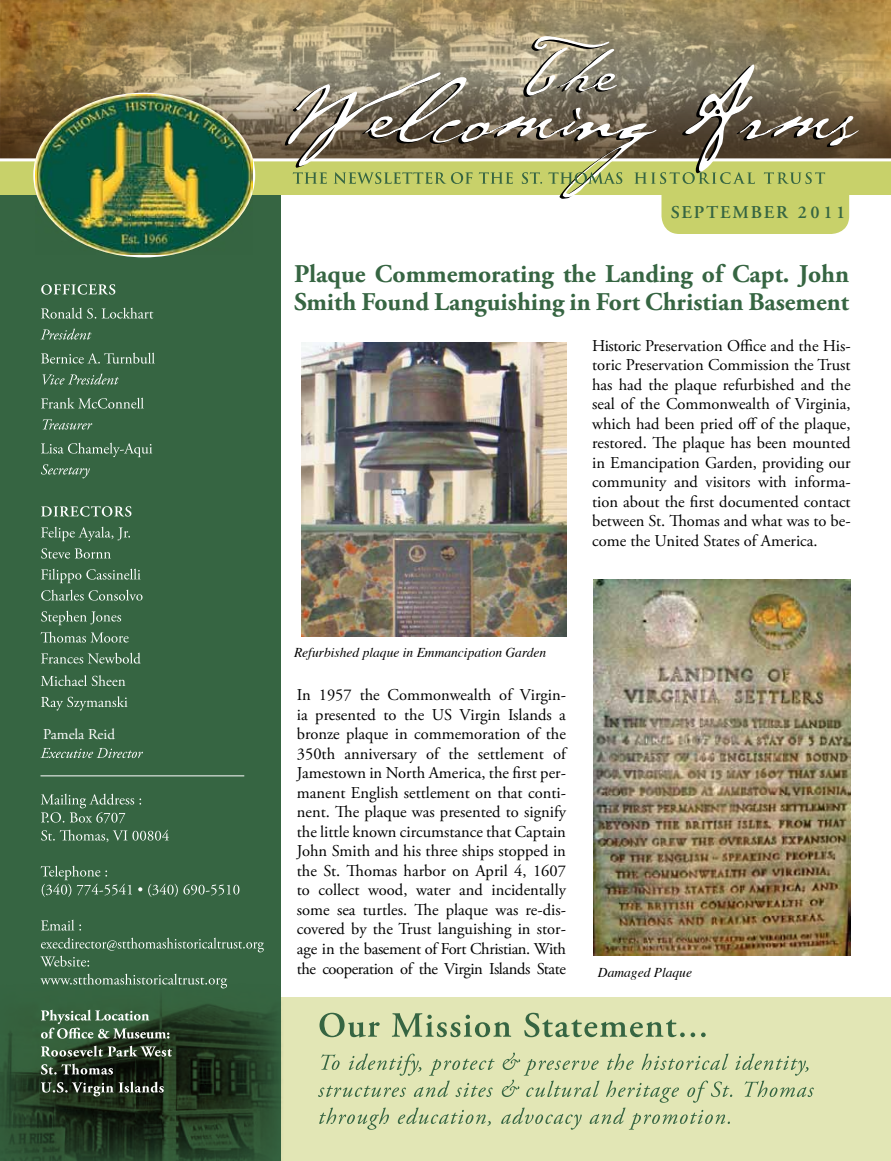
<style>
.page{position:relative;width:891px;height:1161px;background:#fff}
.page>*{position:absolute;margin:0;border:0;box-sizing:border-box;transform-origin:0 0}
.t1{font:700 25.5px/28.5px "Adobe Garamond Pro";color:#366542}
.t2{font:600 18px "Adobe Garamond Pro";letter-spacing:.1em;color:#366542}
.t3{font:16.5px/19.5px "Adobe Garamond Pro";letter-spacing:-.025em;color:#000;text-align:justify}
.t4{font:15px "Adobe Garamond Pro";color:#fff}
.t5{font:italic 13.5px "Times";color:#000}
</style>
<div class="page">
<div style="left:279px;top:998px;width:612px;height:163px;background:#e2e6b5"></div>
<img style="left:0;top:0;width:891px;height:158px">
<div style="left:662px;top:164px;width:187px;height:70px;background:#c8d16a;border-radius:18px"></div>
<div style="left:0;top:189px;width:280px;height:972px;background:#366542"></div>
<div style="left:0;top:161px;width:891px;height:34px;background:#c8d16a"></div>
<img style="left:35px;top:95px;width:218px;height:160px">
<svg style="left:318px;top:1053px;width:496px;height:77px"></svg>
<svg style="left:320px;top:1013px;width:386px;height:25px"></svg>
<img style="left:0;top:984px;width:283px;height:177px">
<svg style="left:41px;top:1082px;width:123px;height:14px;background:#4c5549"></svg>
<svg style="left:41px;top:1064px;width:72px;height:11px"></svg>
<svg style="left:41px;top:1046px;width:131px;height:11px"></svg>
<svg style="left:41px;top:1010px;width:128px;height:29px"></svg>
<svg style="left:40px;top:974px;width:187px;height:14px"></svg>
<svg style="left:40px;top:938px;width:224px;height:29px"></svg>
<svg style="left:41px;top:920px;width:40px;height:11px"></svg>
<svg style="left:41px;top:866px;width:198px;height:31px"></svg>
<svg style="left:41px;top:830px;width:128px;height:12px"></svg>
<svg style="left:41px;top:794px;width:100px;height:29px"></svg>
<svg style="left:41px;top:748px;width:102px;height:10px"></svg>
<svg style="left:41px;top:696px;width:86px;height:15px"></svg>
<svg style="left:41px;top:675px;width:84px;height:11px"></svg>
<svg style="left:41px;top:653px;width:100px;height:11px"></svg>
<svg style="left:41px;top:632px;width:88px;height:11px"></svg>
<svg style="left:41px;top:611px;width:80px;height:14px"></svg>
<svg style="left:41px;top:590px;width:102px;height:11px"></svg>
<svg style="left:41px;top:569px;width:100px;height:14px"></svg>
<svg style="left:41px;top:548px;width:70px;height:11px"></svg>
<svg style="left:41px;top:527px;width:89px;height:14px"></svg>
<svg style="left:41px;top:506px;width:90px;height:11px"></svg>
<svg style="left:41px;top:464px;width:49px;height:14px"></svg>
<svg style="left:41px;top:443px;width:111px;height:14px"></svg>
<svg style="left:43px;top:419px;width:49px;height:11px"></svg>
<svg style="left:41px;top:398px;width:103px;height:11px"></svg>
<svg style="left:42px;top:374px;width:77px;height:11px"></svg>
<svg style="left:41px;top:353px;width:114px;height:11px"></svg>
<svg style="left:41px;top:329px;width:51px;height:11px"></svg>
<svg style="left:41px;top:308px;width:112px;height:11px"></svg>
<svg style="left:41px;top:284px;width:74px;height:11px"></svg>
<svg style="left:284px;top:66px;width:566px;height:133px"></svg>
<svg style="left:287px;top:65px;width:572px;height:132px"></svg>
<svg style="left:523px;top:36px;width:94px;height:61px;background:#a29c8a"></svg>
<svg style="left:293px;top:172px;width:220px;height:12px"></svg>
<hr style="left:40px;top:776px;width:204px;height:1px;background:#fff">
<img style="left:593px;top:579px;width:258px;height:376px">
<img style="left:302px;top:342px;width:264px;height:295px">
<svg style="left:522px;top:172px;width:303px;height:12px"></svg>
<p class="t4" style="left:43px;top:726px;width:73px">Pamela Reid</p>
<p class="t2" style="left:671px;top:202px;width:176px">SEPTEMBER 2011</p>
<h1 class="t1" style="left:294px;top:260px;width:557px">Plaque Commemorating the Landing of Capt. John<br>Smith Found Languishing in Fort Christian Basement</h1>
<p class="t3" style="left:592px;top:336px;width:260px">Historic Preservation Office and the His&shy;toric Preservation Commission the Trust has had the plaque refurbished and the seal of the Commonwealth of Virginia, which had been pried off of the plaque, restored. The plaque has been mounted in Emancipation Garden, providing our community and visitors with informa&shy;tion about the first documented contact between St. Thomas and what was to be&shy;come the United States of America.</p>
<p class="t5" style="left:294px;top:640px;width:254px">Refurbished plaque in Emmancipation Garden</p>
<p class="t3" style="left:297px;top:686px;width:271px">In 1957 the Commonwealth of Virgin&shy;ia presented to the US Virgin Islands a bronze plaque in commemoration of the 350th anniversary of the settlement of Jamestown in North America, the first per&shy;manent English settlement on that conti&shy;nent. The plaque was presented to signify the little known circumstance that Captain John Smith and his three ships stopped in the St. Thomas harbor on April 4, 1607 to collect wood, water and incidentally some sea turtles. The plaque was re-dis&shy;covered by the Trust languishing in stor&shy;age in the basement of Fort Christian. With the cooperation of the Virgin Islands State</p>
<p class="t5" style="left:598px;top:961px;width:96px">Damaged Plaque</p>
</div>
